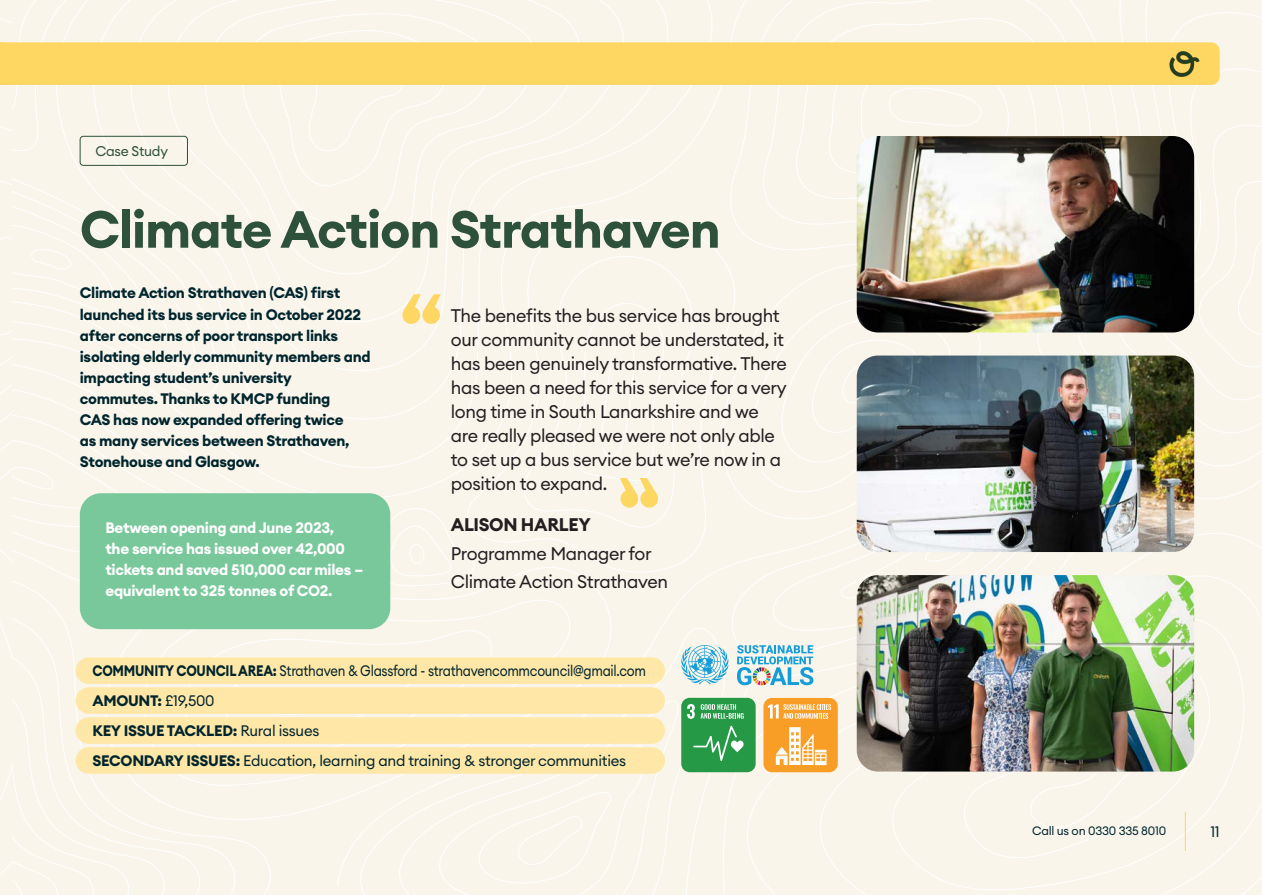
<style>
.page{position:relative;width:1262px;height:895px;background:#fff}
.page>*{position:absolute;margin:0;border:0;box-sizing:border-box;transform-origin:0 0}
.t1{font:700 82.2px "Euclid Circular A";color:#fed662}
.t2{font:700 51.45px "Euclid Circular A";letter-spacing:-.02em;color:#2e513b}
.t3{font:18px/24px "Euclid Circular A";letter-spacing:-.02em;color:#231f20}
.t4{font:700 18px "Euclid Circular A";letter-spacing:-.02em;color:#231f20}
.t5{font:700 15px/21px "Euclid Circular A";letter-spacing:-.02em;color:#00252d}
.t6{font:700 15px "Euclid Circular A";letter-spacing:-.02em;color:#fff}
.t7{font:15px "Euclid Circular A";letter-spacing:-.02em;color:#00252d;scale:.87 1}
.t8{font:15px "Euclid Circular A";letter-spacing:-.02em;color:#00252d}
.t9{font:13.8px "Euclid Circular A";letter-spacing:-.02em;color:#2e513b}
.t10{font:12px "Euclid Circular A";letter-spacing:-.02em;color:#00252d}
.s1{font-weight:700}
.s2{font-weight:400}
</style>
<div class="page">
<div style="left:1074px;top:0;width:188px;height:894px;background:#f9f5eb"></div>
<div style="left:12px;top:0;width:1062px;height:894px;background:#f9f5eb"></div>
<hr style="left:1185px;top:811px;width:1px;height:39px;background:#fed662">
<div style="left:80px;top:136px;width:108px;height:30px;border:1px solid #2e513b;border-radius:3px"></div>
<div style="left:76px;top:657px;width:589px;height:26px;background:#ffe7a8;border-radius:13px"></div>
<div style="left:76px;top:687px;width:589px;height:26px;background:#ffe7a8;border-radius:13px"></div>
<div style="left:76px;top:717px;width:589px;height:26px;background:#ffe7a8;border-radius:13px"></div>
<div style="left:76px;top:746px;width:589px;height:27px;background:#ffe7a8;border-radius:13px"></div>
<img style="left:857px;top:136px;width:337px;height:196px">
<img style="left:857px;top:355px;width:337px;height:197px">
<div style="left:80px;top:493px;width:310px;height:136px;background:#79c89c;border-radius:21px"></div>
<img style="left:857px;top:575px;width:337px;height:196px">
<div style="left:681px;top:697px;width:74px;height:75px;background:#269947;border-radius:9px"></div>
<svg style="left:687px;top:704px;width:57px;height:14px"></svg>
<svg style="left:693px;top:725px;width:51px;height:35px"></svg>
<div style="left:763px;top:697px;width:75px;height:75px;background:#f89e26;border-radius:9px"></div>
<svg style="left:768px;top:704px;width:63px;height:14px"></svg>
<svg style="left:776px;top:727px;width:50px;height:37px"></svg>
<svg style="left:737px;top:645px;width:76px;height:40px;background:#9ccddd"></svg>
<svg style="left:681px;top:644px;width:48px;height:40px;background:#a9d6e4"></svg>
<div style="left:12px;top:42px;width:1207px;height:43px;background:#fed662"></div>
<img style="left:1169px;top:51px;width:30px;height:25px">
<svg style="left:0;top:0;width:12px;height:895px;background:#f9f3e4"></svg>
<svg style="left:620px;top:478px;width:38px;height:29px"></svg>
<p class="t9" style="left:95px;top:142px;width:74px">Case Study</p>
<p class="t2" style="left:80px;top:196px;width:642px">Climate Action Strathaven</p>
<p class="t5" style="left:80px;top:283px;width:292px">Climate Action Strathaven (CAS) first launched its bus service in October 2022 after concerns of poor transport links isolating elderly community members and</p>
<p class="t5" style="left:80px;top:367px;width:271px">impacting student’s university commutes. Thanks to KMCP funding<br>CAS has now expanded offering twice as many services between Strathaven,<br>Stonehouse and Glasgow.</p>
<p class="t1" style="left:400px;top:270px;width:45px">“</p>
<p class="t3" style="left:451px;top:303px;width:337px">The benefits the bus service has brought our community cannot be understated, it has been genuinely transformative. There has been a need for this service for a very long time in South Lanarkshire and we are really pleased we were not only able to set up a bus service but we’re now in a position to expand.</p>
<p class="t6" style="left:105px;top:518px;width:230px">Between opening and June 2023,</p>
<p class="t6" style="left:105px;top:539px;width:241px">the service has issued over 42,000</p>
<p class="t6" style="left:105px;top:560px;width:259px">tickets and saved 510,000 car miles –</p>
<p class="t6" style="left:105px;top:581px;width:229px">equivalent to 325 tonnes of CO2.</p>
<p class="t4" style="left:451px;top:513px;width:141px">ALISON HARLEY</p>
<p class="t3" style="left:451px;top:539px;width:219px;line-height:28.3px">Programme Manager for<br>Climate Action Strathaven</p>
<p class="t7" style="left:92px;top:660px;width:638px"><span class="s1">COMMUNITY COUNCIL AREA:</span> Strathaven &amp; Glassford - strathavencommcouncil@gmail.com</p>
<p class="t5" style="left:92px;top:690px;width:124px">AMOUNT: <span class="s2">£19,500</span></p>
<p class="t5" style="left:92px;top:720px;width:228px">KEY ISSUE TACKLED: <span class="s2">Rural issues</span></p>
<p class="t8" style="left:92px;top:750px;width:535px"><span class="s1">SECONDARY ISSUES:</span> Education, learning and training &amp; stronger communities</p>
<p class="t10" style="left:1032px;top:822px;width:135px">Call us on 0330 335 8010</p>
<p class="t8" style="left:1210px;top:821px;width:11px">11</p>
</div>
